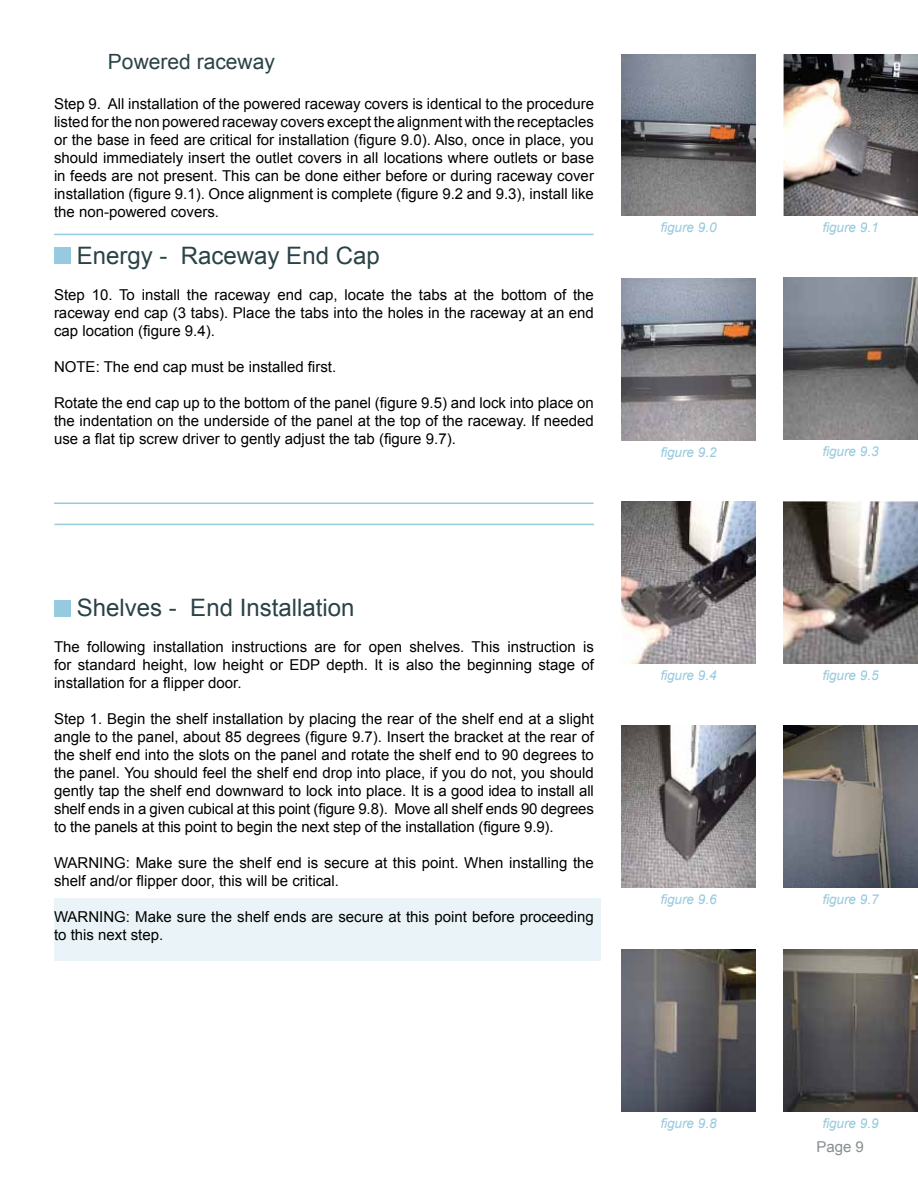
<style>
.page{position:relative;width:918px;height:1188px;background:#fff}
.page>*{position:absolute;margin:0;border:0;box-sizing:border-box;transform-origin:0 0}
.t1{font:24px "Arial";color:#2a4247}
.t2{font:21px "Arial";color:#2a4247}
.t3{font:15px/18px "Arial";color:#000;text-align:justify}
.t4{font:15px "Arial";color:#888d90}
.t5{font:italic 13.5px "Arial";color:#96cade}
</style>
<div class="page">
<div style="left:54px;top:899px;width:547px;height:62px;background:#eaf4f8"></div>
<div style="left:54px;top:247px;width:16px;height:17px;background:#96cade"></div>
<div style="left:54px;top:600px;width:16px;height:16px;background:#96cade"></div>
<img style="left:621px;top:726px;width:135px;height:162px">
<img style="left:783px;top:502px;width:135px;height:162px">
<img style="left:621px;top:502px;width:135px;height:162px">
<img style="left:621px;top:279px;width:135px;height:162px">
<img style="left:783px;top:278px;width:135px;height:162px">
<img style="left:783px;top:54px;width:135px;height:162px">
<img style="left:621px;top:54px;width:135px;height:162px">
<img style="left:621px;top:950px;width:135px;height:162px">
<img style="left:783px;top:950px;width:135px;height:162px">
<img style="left:783px;top:726px;width:135px;height:162px">
<hr style="left:54px;top:234px;width:540px;height:1px;background:#96cade">
<hr style="left:54px;top:502px;width:540px;height:2px;background:#96cade">
<hr style="left:54px;top:524px;width:540px;height:1px;background:#96cade">
<h2 class="t2" style="left:108px;top:48px;width:168px">Powered raceway</h2>
<p class="t3" style="left:54px;top:95px;width:542px">Step 9. All installation of the powered raceway covers is identical to the procedure listed for the non powered raceway covers except the alignment with the receptacles or the base in feed are critical for installation (figure 9.0). Also, once in place, you should immediately insert the outlet covers in all locations where outlets or base in feeds are not present. This can be done either before or during raceway cover installation (figure 9.1). Once alignment is complete (figure 9.2 and 9.3), install like the non-powered covers.</p>
<h1 class="t1" style="left:77px;top:240px;width:304px">Energy - Raceway End Cap</h1>
<p class="t3" style="left:54px;top:286px;width:541px">Step 10. To install the raceway end cap, locate the tabs at the bottom of the raceway end cap (3 tabs). Place the tabs into the holes in the raceway at an end cap location (figure 9.4).</p>
<p class="t3" style="left:54px;top:358px;width:284px">NOTE: The end cap must be installed first.</p>
<p class="t3" style="left:54px;top:394px;width:541px">Rotate the end cap up to the bottom of the panel (figure 9.5) and lock into place on the indentation on the underside of the panel at the top of the raceway. If needed use a flat tip screw driver to gently adjust the tab (figure 9.7).</p>
<h1 class="t1" style="left:77px;top:592px;width:279px">Shelves - End Installation</h1>
<p class="t3" style="left:54px;top:638px;width:542px">The following installation instructions are for open shelves. This instruction is for standard height, low height or EDP depth. It is also the beginning stage of installation for a flipper door.</p>
<p class="t3" style="left:54px;top:710px;width:541px">Step 1. Begin the shelf installation by placing the rear of the shelf end at a slight angle to the panel, about 85 degrees (figure 9.7). Insert the bracket at the rear of the shelf end into the slots on the panel and rotate the shelf end to 90 degrees to the panel. You should feel the shelf end drop into place, if you do not, you should gently tap the shelf end downward to lock into place. It is a good idea to install all shelf ends in a given cubical at this point (figure 9.8). Move all shelf ends 90 degrees to the panels at this point to begin the next step of the installation (figure 9.9).</p>
<p class="t3" style="left:54px;top:854px;width:541px">WARNING: Make sure the shelf end is secure at this point. When installing the shelf and/or flipper door, this will be critical.</p>
<p class="t3" style="left:54px;top:908px;width:541px">WARNING: Make sure the shelf ends are secure at this point before proceeding to this next step.</p>
<p class="t5" style="left:660px;top:219px;width:58px">figure 9.0</p>
<p class="t5" style="left:822px;top:219px;width:58px">figure 9.1</p>
<p class="t5" style="left:660px;top:443px;width:58px">figure 9.2</p>
<p class="t5" style="left:822px;top:442px;width:58px">figure 9.3</p>
<p class="t5" style="left:660px;top:666px;width:58px">figure 9.4</p>
<p class="t5" style="left:822px;top:666px;width:58px">figure 9.5</p>
<p class="t5" style="left:660px;top:890px;width:58px">figure 9.6</p>
<p class="t5" style="left:822px;top:890px;width:58px">figure 9.7</p>
<p class="t5" style="left:660px;top:1114px;width:58px">figure 9.8</p>
<p class="t5" style="left:822px;top:1114px;width:58px">figure 9.9</p>
<p class="t4" style="left:816px;top:1137px;width:49px">Page 9</p>
</div>
